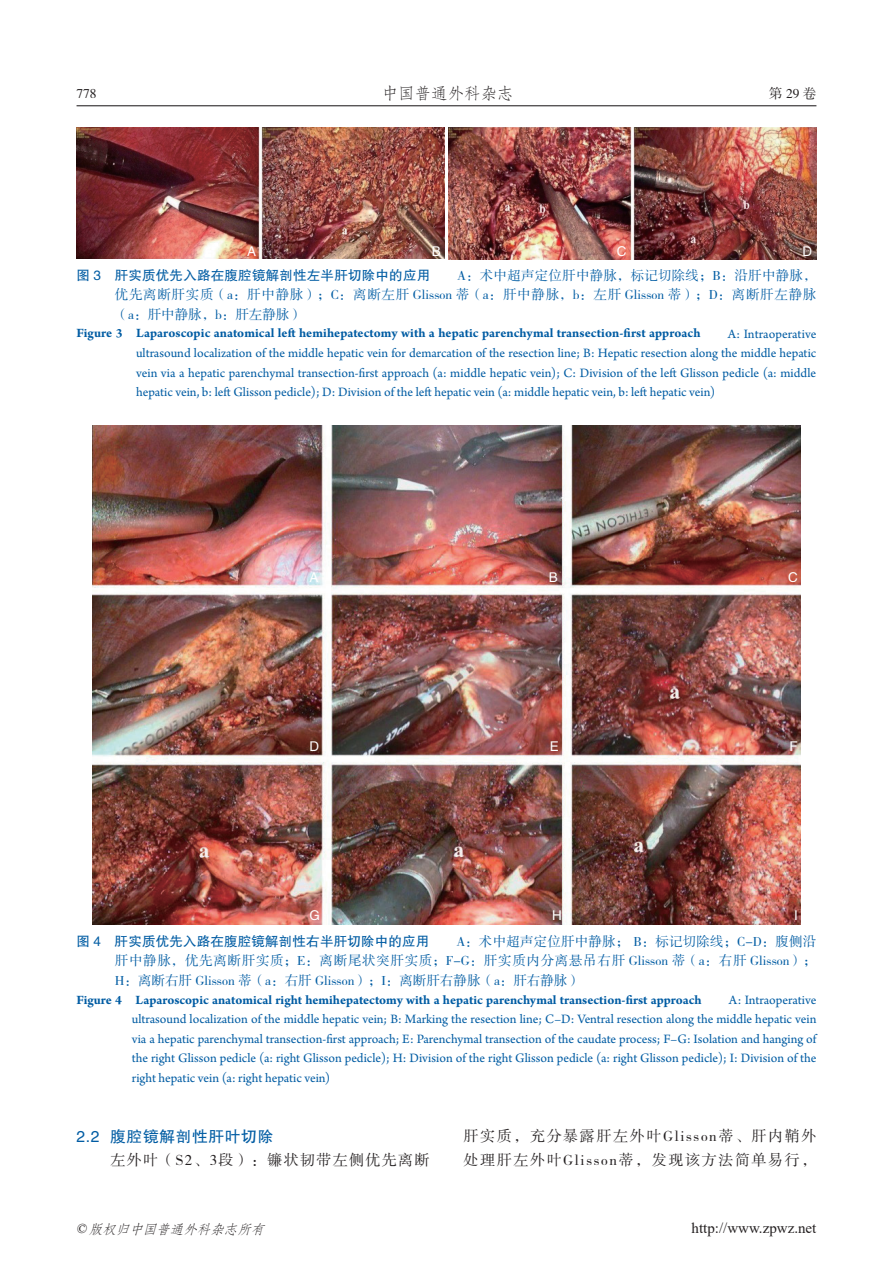
<style>
.page{position:relative;width:893px;height:1263px;background:#fff}
.page>*{position:absolute;margin:0;border:0;box-sizing:border-box;transform-origin:0 0}
.t1{font:16.5px "FZFSK GBK1 0";color:#231f20}
.t2{font:15.75px "FZHTK GBK1 0";letter-spacing:.04em;color:#015ca3}
.t3{font:15px/24px "FZSSK GBK1 0";letter-spacing:.11em;color:#231f20}
.t4{font:15px "FZSSK GBK1 0";letter-spacing:.09em;color:#231f20}
.t5{font:15px "Times New Roman";color:#231f20}
.t6{font:13.5px/19.5px "Arno Pro";color:#015ca3;text-align:justify}
.t7{font:13.5px "FZHTK GBK1 0";letter-spacing:.015em;color:#015ca3}
.t8{font:13.5px/19.5px "FZSSK GBK1 0";color:#015ca3}
.t9{font:13.5px/19.5px "FZSSK GBK1 0";letter-spacing:.055em;color:#015ca3}
.t10{font:italic 13.5px "FZFSK GBK1 0";color:#231f20}
.t11{font:13.5px "FZHTK GBK1 0";color:#fff}
.t12{font:13.5px "FZSSK GBK1 0";color:#231f20}
.s1{font-family:"FZSSK GBK1 0"}
.s2{font-weight:700}
.s3{font-family:"Adobe Song Std";font-weight:300}
.s4{font-family:"Times New Roman"}
</style>
<div class="page">
<hr style="left:77px;top:105px;width:739px;height:1px;background:#231f20">
<img style="left:93px;top:425px;width:707px;height:499px">
<img style="left:77px;top:128px;width:368px;height:131px">
<img style="left:448px;top:128px;width:368px;height:131px">
<p class="t12" style="left:77px;top:87px;width:22px">778</p>
<p class="t1" style="left:382px;top:85px;width:133px">中国普通外科杂志</p>
<p class="t12" style="left:769px;top:87px;width:49px">第29卷</p>
<p class="t11" style="left:247px;top:244px;width:10px">A</p>
<p class="t11" style="left:432px;top:244px;width:10px">B</p>
<p class="t11" style="left:617px;top:244px;width:11px">C</p>
<p class="t11" style="left:802px;top:244px;width:11px">D</p>
<p class="t7" style="left:77px;top:268px;width:741px">图 3　肝实质优先入路在腹腔镜解剖性左半肝切除中的应用　　<span class="s1">A：术中超声定位肝中静脉，标记切除线；B：沿肝中静脉，</span></p>
<p class="t9" style="left:115px;top:286px;width:703px">优先离断肝实质（a：肝中静脉）；C：离断左肝 Glisson 蒂（a：肝中静脉，b：左肝 Glisson 蒂）；D：离断肝左静脉（a：肝中静脉，b：肝左静脉）</p>
<p class="t6" style="left:136px;top:324px;width:682px;text-indent:-60px"><span class="s2">Figure 3 Laparoscopic anatomical left hemihepatectomy with a hepatic parenchymal transection-first approach</span><span class="s3">　　</span>A: Intraoperative ultrasound localization of the middle hepatic vein for demarcation of the resection line; B: Hepatic resection along the middle hepatic vein via a hepatic parenchymal transection-first approach (a: middle hepatic vein); C: Division of the left Glisson pedicle (a: middle hepatic vein, b: left Glisson pedicle); D: Division of the left hepatic vein (a: middle hepatic vein, b: left hepatic vein)</p>
<p class="t11" style="left:310px;top:570px;width:10px">A</p>
<p class="t11" style="left:549px;top:570px;width:10px">B</p>
<p class="t11" style="left:788px;top:570px;width:11px">C</p>
<p class="t11" style="left:310px;top:739px;width:11px">D</p>
<p class="t11" style="left:550px;top:739px;width:10px">E</p>
<p class="t11" style="left:790px;top:739px;width:10px">F</p>
<p class="t11" style="left:310px;top:907px;width:12px">G</p>
<p class="t11" style="left:552px;top:907px;width:11px">H</p>
<p class="t11" style="left:794px;top:907px;width:5px">I</p>
<p class="t7" style="left:77px;top:934px;width:741px">图 4　肝实质优先入路在腹腔镜解剖性右半肝切除中的应用　　<span class="s1">A：术中超声定位肝中静脉； B：标记切除线；C-D：腹侧沿</span></p>
<p class="t8" style="left:115px;top:952px;width:703px">肝中静脉，优先离断肝实质；E：离断尾状突肝实质；F-G：肝实质内分离悬吊右肝 Glisson 蒂（a：右肝 Glisson）；<br>H：离断右肝 Glisson 蒂（a：右肝 Glisson）；I：离断肝右静脉（a：肝右静脉）</p>
<p class="t6" style="left:132px;top:990px;width:686px;text-indent:-55px"><span class="s2">Figure 4 Laparoscopic anatomical right hemihepatectomy with a hepatic parenchymal transection-first approach</span><span class="s3">　　</span>A: Intraoperative ultrasound localization of the middle hepatic vein; B: Marking the resection line; C–D: Ventral resection along the middle hepatic vein via a hepatic parenchymal transection-first approach; E: Parenchymal transection of the caudate process; F–G: Isolation and hanging of the right Glisson pedicle (a: right Glisson pedicle); H: Division of the right Glisson pedicle (a: right Glisson pedicle); I: Division of the right hepatic vein (a: right hepatic vein)</p>
<p class="t2" style="left:77px;top:1128px;width:198px">2.2 腹腔镜解剖性肝叶切除</p>
<p class="t4" style="left:111px;top:1152px;width:320px">左外叶（S2、3段）：镰状韧带左侧优先离断</p>
<p class="t3" style="left:463px;top:1125px;width:355px">肝实质，充分暴露肝左外叶Glisson蒂、肝内鞘外处理肝左外叶Glisson蒂，发现该方法简单易行，</p>
<p class="t10" style="left:76px;top:1221px;width:194px"><span class="s4">©</span> 版权归中国普通外科杂志所有</p>
<p class="t5" style="left:692px;top:1217px;width:126px">http://www.zpwz.net</p>
</div>
